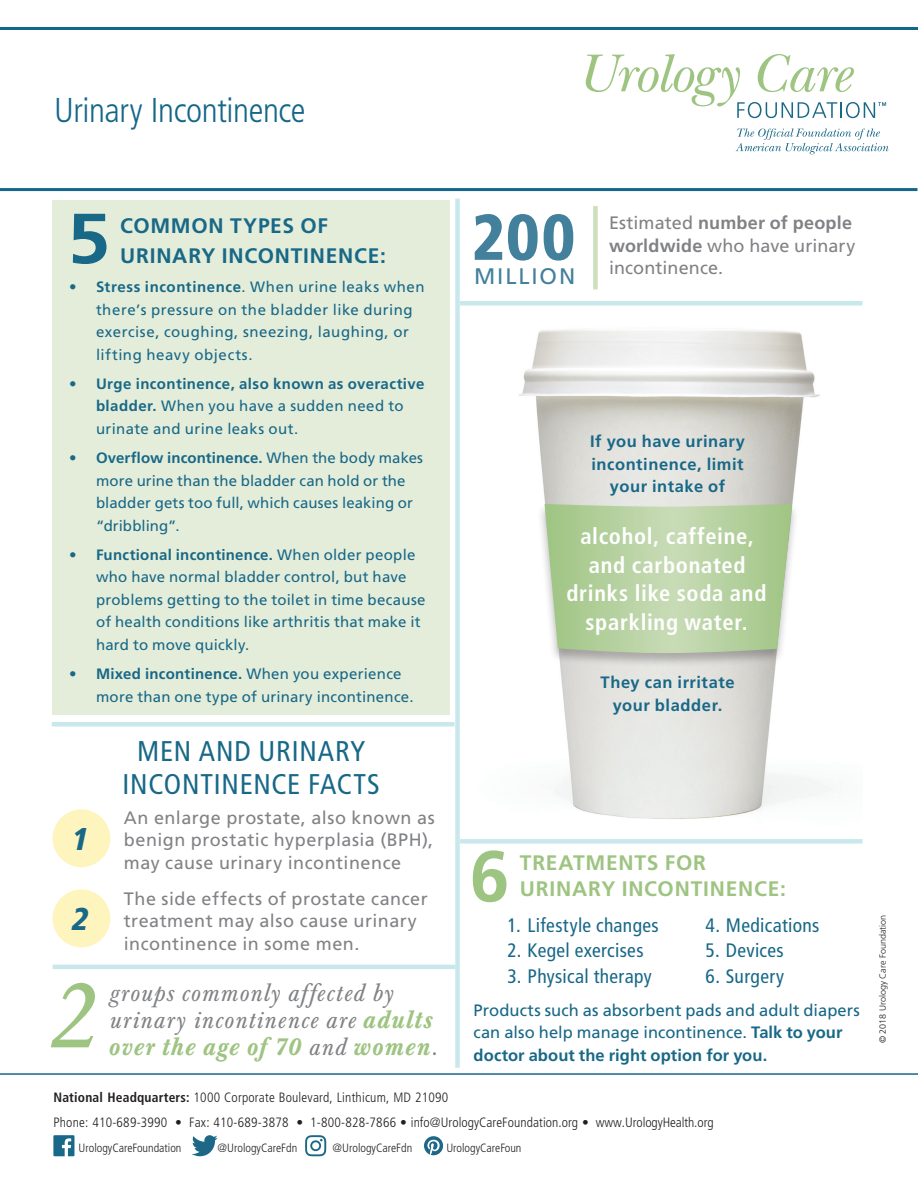
<style>
.page{position:relative;width:918px;height:1188px;background:#fff}
.page>*{position:absolute;margin:0;border:0;box-sizing:border-box;transform-origin:0 0}
.Body_Copy_Intro{font:900 condensed 64.5px "Frutiger LT Pro";color:#43809c}
.HeadBack{font:300 condensed 34.5px "Frutiger LT Pro";letter-spacing:-.01em;color:#146787}
.Body_Copy_Intro-2{font:italic 900 condensed 31.5px "Frutiger LT Pro";color:#186887}
.Body_Copy_Intro-3{font:condensed 28.5px/33px "Frutiger LT Pro";letter-spacing:.025em;color:#186887;text-align:center}
.Body_Copy_Intro-4{font:italic 24px/27px "Baskerville BE";letter-spacing:.045em;color:#808285}
.Body_Copy_Intro-5{font:700 condensed 22.5px/28.5px "Frutiger LT Pro";letter-spacing:.03em;color:#fff;text-align:center}
.Body_Copy_Intro-6{font:22.5px "Frutiger LT Pro";letter-spacing:.08em;color:#43809c}
.Body_Copy_Intro-7{font:700 21px/30px "Frutiger LT Pro";letter-spacing:.035em;color:#186887}
.Body_Copy_Intro-8{font:700 21px/25.5px "Frutiger LT Pro";letter-spacing:.04em;color:#9ec482}
.t1{font:condensed 19.5px "Frutiger LT Pro";letter-spacing:.02em;color:#186887}
.Body_Copy_Intro-9{font:18px/22.5px "Frutiger LT Pro";letter-spacing:.025em;color:#808285;text-align:justify}
.Body_Copy_Intro-10{font:18px/22.5px "Frutiger LT Pro";letter-spacing:.005em;color:#808285}
.Body_Copy_Intro-11{font:16.5px/22.5px "Frutiger LT Pro";letter-spacing:.005em;color:#186887}
.Body_Copy_Intro-12{font:700 16.5px/22.5px "Frutiger LT Pro";letter-spacing:.03em;color:#186887;text-align:center}
.t2{font:15px/22.5px "Frutiger LT Pro";letter-spacing:.02em;color:#186887}
.Color_line_in_addres{font:300 condensed 13.5px "Frutiger LT Pro";letter-spacing:.015em;color:#231f20}
.Body_Copy_Sans{font:300 condensed 12px "Frutiger LT Pro";color:#231f20}
.Body1{font:300 9px "Frutiger LT Pro";color:#231f20}
.s1{font-weight:700}
.s2{font-weight:500;color:#9ec482}
</style>
<div class="page">
<img style="left:519px;top:330px;width:314px;height:489px">
<div style="left:537px;top:503px;width:263px;height:165px;background:#231f20;opacity:.3"></div>
<svg style="left:545px;top:504px;width:247px;height:149px;background:#b8d2a3"></svg>
<hr style="left:0;top:27px;width:918px;height:3px;background:#146787">
<hr style="left:0;top:188px;width:917px;height:3px;background:#146787">
<svg style="left:736px;top:129px;width:153px;height:25px"></svg>
<svg style="left:586px;top:54px;width:300px;height:64px"></svg>
<hr style="left:0;top:1073px;width:918px;height:2px;background:#186887">
<svg style="left:53px;top:1135px;width:21px;height:21px"></svg>
<svg style="left:192px;top:1135px;width:26px;height:21px"></svg>
<svg style="left:305px;top:1135px;width:21px;height:21px"></svg>
<svg style="left:424px;top:1136px;width:19px;height:19px"></svg>
<div style="left:460px;top:301px;width:403px;height:5px;background:#c8e8ec"></div>
<div style="left:460px;top:839px;width:403px;height:5px;background:#c8e8ec"></div>
<hr style="left:53px;top:965px;width:402px;height:4px;background:#c8e8ec">
<div style="left:52px;top:722px;width:403px;height:5px;background:#c8e8ec"></div>
<div style="left:593px;top:206px;width:5px;height:83px;background:#ccdebc"></div>
<div style="left:455px;top:199px;width:5px;height:869px;background:#c8e8ec"></div>
<div style="left:53px;top:200px;width:397px;height:515px;background:#e4edda"></div>
<svg style="left:73px;top:214px;width:34px;height:50px"></svg>
<svg style="left:473px;top:850px;width:33px;height:52px"></svg>
<svg style="left:51px;top:983px;width:44px;height:64px"></svg>
<div style="left:53px;top:809px;width:57px;height:58px;background:#fef5be;border-radius:50%"></div>
<div style="left:53px;top:890px;width:57px;height:57px;background:#fef5be;border-radius:50%"></div>
<p class="HeadBack" style="left:54px;top:91px;width:253px">Urinary Incontinence</p>
<p class="Body_Copy_Intro-7" style="left:120px;top:211px;width:267px">COMMON TYPES OF<br>URINARY INCONTINENCE:</p>
<p class="t2" style="left:96px;top:276px;width:330px;text-indent:-27px"><span class="s1">• Stress incontinence</span>. When urine leaks when there’s pressure on the bladder like during exercise, coughing, sneezing, laughing, or lifting heavy objects.</p>
<p class="t2" style="left:96px;top:372px;width:330px;text-indent:-27px"><span class="s1">• Urge incontinence, also known as overactive bladder.</span> When you have a sudden need to urinate and urine leaks out.</p>
<p class="t2" style="left:96px;top:447px;width:329px;text-indent:-27px"><span class="s1">• Overflow incontinence.</span> When the body makes more urine than the bladder can hold or the bladder gets too full, which causes leaking or “dribbling”.</p>
<p class="t2" style="left:96px;top:543px;width:331px;text-indent:-27px"><span class="s1">• Functional incontinence.</span> When older people who have normal bladder control, but have problems getting to the toilet in time because of health conditions like arthritis that make it hard to move quickly.</p>
<p class="t2" style="left:96px;top:663px;width:319px;text-indent:-27px"><span class="s1">• Mixed incontinence.</span> When you experience more than one type of urinary incontinence.</p>
<p class="Body_Copy_Intro-2" style="left:73px;top:820px;width:18px">1</p>
<p class="Body_Copy_Intro-2" style="left:73px;top:900px;width:18px">2</p>
<p class="Body_Copy_Intro-3" style="left:123px;top:735px;width:259px">MEN AND URINARY<br>INCONTINENCE FACTS</p>
<p class="Body_Copy_Intro-9" style="left:124px;top:806px;width:312px">An enlarge prostate, also known as benign prostatic hyperplasia (BPH), may cause urinary incontinence</p>
<p class="Body_Copy_Intro-9" style="left:124px;top:887px;width:306px;text-align:left">The side effects of prostate cancer treatment may also cause urinary incontinence in some men.</p>
<p class="Body_Copy_Intro-4" style="left:108px;top:980px;width:330px">groups commonly affected by urinary incontinence are <span class="s2">adults over the age of 70</span> and <span class="s2">women</span>.</p>
<p class="Body_Copy_Intro" style="left:472px;top:199px;width:105px">200</p>
<p class="Body_Copy_Intro-6" style="left:474px;top:263px;width:103px">MILLION</p>
<p class="Body_Copy_Intro-10" style="left:609px;top:212px;width:248px">Estimated <span class="s1">number of people worldwide</span> who have urinary incontinence.</p>
<p class="Body_Copy_Intro-12" style="left:590px;top:430px;width:157px">If you have urinary incontinence, limit your intake of</p>
<p class="Body_Copy_Intro-5" style="left:566px;top:522px;width:202px">alcohol, caffeine, and carbonated drinks like soda and sparkling water.</p>
<p class="Body_Copy_Intro-12" style="left:601px;top:671px;width:135px">They can irritate your bladder.</p>
<p class="Body_Copy_Intro-8" style="left:520px;top:850px;width:267px">TREATMENTS FOR<br>URINARY INCONTINENCE:</p>
<p class="t1" style="left:507px;top:913px;width:153px">1. Lifestyle changes</p>
<p class="t1" style="left:507px;top:939px;width:138px">2. Kegel exercises</p>
<p class="t1" style="left:507px;top:965px;width:146px">3. Physical therapy</p>
<p class="t1" style="left:706px;top:913px;width:115px">4. Medications</p>
<p class="t1" style="left:706px;top:939px;width:80px">5. Devices</p>
<p class="t1" style="left:706px;top:965px;width:80px">6. Surgery</p>
<p class="Body_Copy_Intro-11" style="left:474px;top:999px;width:388px">Products such as absorbent pads and adult diapers can also help manage incontinence. <span class="s1">Talk to your doctor about the right option for you.</span></p>
<p class="Color_line_in_addres" style="left:53px;top:1089px;width:396px"><span class="s1">National Headquarters:</span> 1000 Corporate Boulevard, Linthicum, MD 21090</p>
<p class="Color_line_in_addres" style="left:53px;top:1115px;width:662px">Phone: 410-689-3990 • Fax: 410-689-3878 • 1-800-828-7866 • info@UrologyCareFoundation.org • www.UrologyHealth.org</p>
<p class="Body_Copy_Sans" style="left:79px;top:1141px;width:104px">UrologyCareFoundation</p>
<p class="Body_Copy_Sans" style="left:218px;top:1141px;width:81px">@UrologyCareFdn</p>
<p class="Body_Copy_Sans" style="left:333px;top:1141px;width:81px">@UrologyCareFdn</p>
<p class="Body_Copy_Sans" style="left:446px;top:1141px;width:77px">UrologyCareFoun</p>
<p class="Body1" style="left:878px;top:1043px;width:130px;rotate:-90deg">© 2018 Urology Care Foundation</p>
</div>
